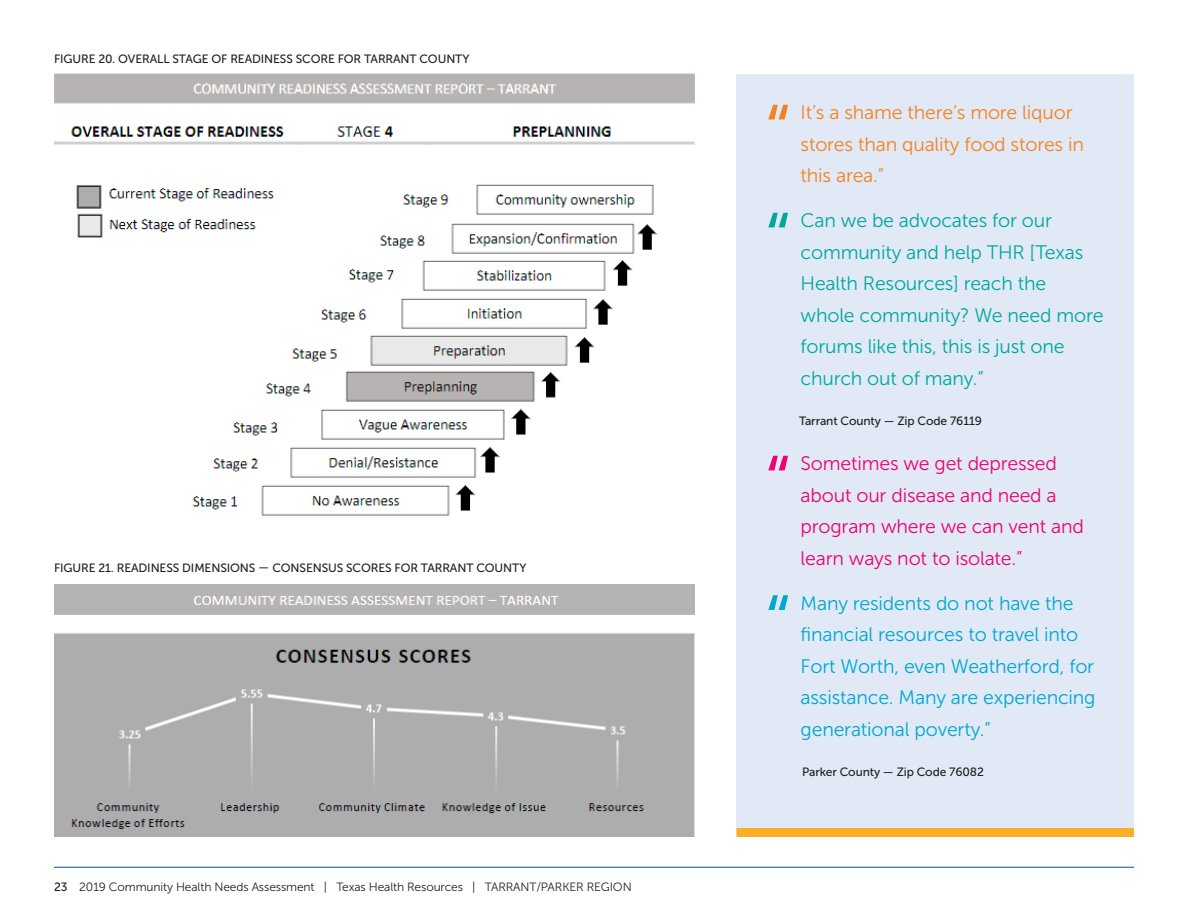
<style>
.page{position:relative;width:1188px;height:918px;background:#fff}
.page>*{position:absolute;margin:0;border:0;box-sizing:border-box;transform-origin:0 0}
.Pullout_Sidebar{font:85.5px "Museo Sans 300";color:#f58220}
.Pullout_Sidebar-2{font:85.5px "Museo Sans 300";color:#00a99d}
.Pullout_Sidebar-3{font:85.5px "Museo Sans 300";color:#ed0372}
.Pullout_Sidebar-4{font:85.5px "Museo Sans 300";color:#00a8d0}
.Pullout_Sidebar-5{font:19.5px/31.5px "Museo Sans 300";letter-spacing:-.01em;color:#00a99d}
.Pullout_Sidebar-6{font:19.5px/31.5px "Museo Sans 300";letter-spacing:-.01em;color:#00a8d0}
.Pullout_Sidebar-7{font:19.5px/31.5px "Museo Sans 300";letter-spacing:-.01em;color:#ed0372}
.Pullout_Sidebar-8{font:19.5px/31.5px "Museo Sans 300";letter-spacing:-.01em;color:#f58220}
.figure_title{font:12px "Museo Sans 500";letter-spacing:-.01em;color:#231f20}
.t1{font:12px "Museo Sans 300";letter-spacing:-.01em;color:#231f20}
.Pullout_Sidebar-9{font:12px "Museo Sans 500";letter-spacing:-.01em;color:#231f20}
.s1{font-family:"Museo Sans 500"}
</style>
<div class="page">
<hr style="left:54px;top:867px;width:1080px;height:1px;background:#01529a">
<img style="left:54px;top:74px;width:640px;height:442px">
<img style="left:54px;top:584px;width:640px;height:253px">
<div style="left:736px;top:74px;width:398px;height:758px;background:#e1e9f6"></div>
<div style="left:736px;top:828px;width:398px;height:9px;background:#fbaf25"></div>
<p class="figure_title" style="left:54px;top:52px;width:417px">FIGURE 20. OVERALL STAGE OF READINESS SCORE FOR TARRANT COUNTY</p>
<p class="figure_title" style="left:54px;top:561px;width:474px">FIGURE 21. READINESS DIMENSIONS — CONSENSUS SCORES FOR TARRANT COUNTY</p>
<p class="t1" style="left:54px;top:880px;width:579px"><span class="s1">23</span> 2019 Community Health Needs Assessment | Texas Health Resources | TARRANT/PARKER REGION</p>
<p class="Pullout_Sidebar" style="left:764px;top:90px;width:30px">“</p>
<p class="Pullout_Sidebar-8" style="left:801px;top:97px;width:285px">It’s a shame there’s more liquor stores than quality food stores in this area.”</p>
<p class="Pullout_Sidebar-2" style="left:764px;top:198px;width:30px">“</p>
<p class="Pullout_Sidebar-5" style="left:801px;top:205px;width:304px">Can we be advocates for our community and help THR [Texas<br>Health Resources] reach the whole community? We need more forums like this, this is just one church out of many.”</p>
<p class="Pullout_Sidebar-9" style="left:799px;top:414px;width:184px">Tarrant County — Zip Code 76119</p>
<p class="Pullout_Sidebar-3" style="left:764px;top:441px;width:30px">“</p>
<p class="Pullout_Sidebar-7" style="left:801px;top:448px;width:285px">Sometimes we get depressed about our disease and need a program where we can vent and learn ways not to isolate.”</p>
<p class="Pullout_Sidebar-4" style="left:764px;top:581px;width:30px">“</p>
<p class="Pullout_Sidebar-6" style="left:801px;top:587px;width:297px">Many residents do not have the financial resources to travel into<br>Fort Worth, even Weatherford, for assistance. Many are experiencing generational poverty.”</p>
<p class="Pullout_Sidebar-9" style="left:802px;top:765px;width:183px">Parker County — Zip Code 76082</p>
</div>
